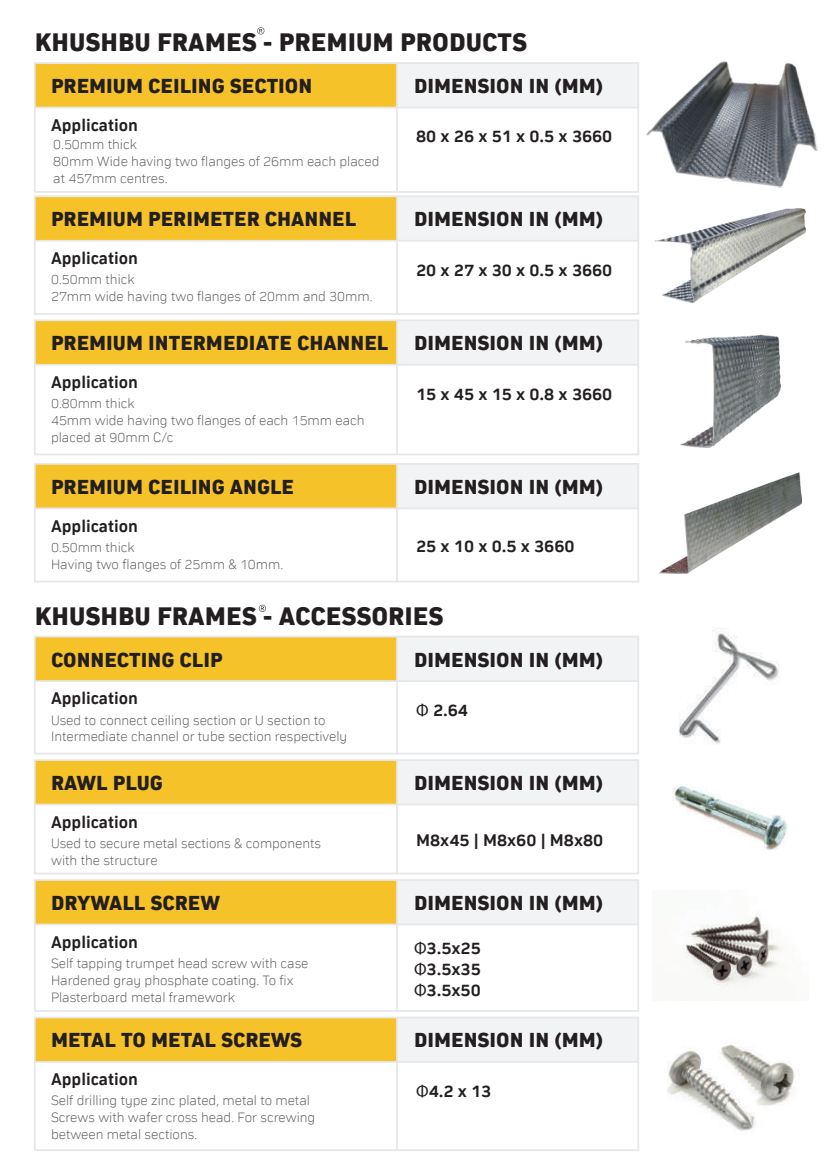
<style>
.page{position:relative;width:829px;height:1166px;background:#fff}
.page>*{position:absolute;margin:0;border:0;box-sizing:border-box;transform-origin:0 0}
.t1{font:26.25px "asse Regular 7";color:#231f20}
.t2{font:21px "asse Regular 7";color:#231f20}
.t3{font:17.5px/21px "asse Regular 5";color:#231f20;text-align:justify}
.t4{font:14px/16.8px "asse Regular 4";color:#57585a}
.s1{font-family:"Myriad Pro"}
</style>
<div class="page">
<div style="left:35px;top:636px;width:362px;height:45px;background:#f6c229"></div>
<div style="left:397px;top:636px;width:241px;height:45px;background:#f2f3f4"></div>
<div style="left:34px;top:636px;width:605px;height:118px;border:2px solid #e6e7e9"></div>
<hr style="left:35px;top:680px;width:603px;height:2px;background:#e6e7e9">
<hr style="left:396px;top:636px;width:2px;height:117px;background:#e6e7e9">
<div style="left:35px;top:760px;width:362px;height:44px;background:#f6c229"></div>
<div style="left:397px;top:760px;width:241px;height:44px;background:#f2f3f4"></div>
<div style="left:34px;top:759px;width:605px;height:115px;border:2px solid #e6e7e9"></div>
<hr style="left:35px;top:804px;width:603px;height:1px;background:#e6e7e9">
<hr style="left:396px;top:760px;width:2px;height:113px;background:#e6e7e9">
<div style="left:35px;top:880px;width:362px;height:44px;background:#f6c229"></div>
<div style="left:397px;top:880px;width:241px;height:44px;background:#f2f3f4"></div>
<div style="left:34px;top:879px;width:605px;height:133px;border:2px solid #e6e7e9"></div>
<hr style="left:35px;top:923px;width:603px;height:2px;background:#e6e7e9">
<hr style="left:396px;top:880px;width:2px;height:131px;background:#e6e7e9">
<div style="left:35px;top:1017px;width:362px;height:45px;background:#f6c229"></div>
<div style="left:397px;top:1017px;width:241px;height:45px;background:#f2f3f4"></div>
<div style="left:34px;top:1016px;width:605px;height:135px;border:2px solid #e6e7e9"></div>
<hr style="left:35px;top:1061px;width:603px;height:2px;background:#e6e7e9">
<hr style="left:396px;top:1017px;width:2px;height:133px;background:#e6e7e9">
<div style="left:35px;top:196px;width:362px;height:45px;background:#f6c229"></div>
<div style="left:397px;top:196px;width:241px;height:45px;background:#f2f3f4"></div>
<div style="left:34px;top:195px;width:605px;height:120px;border:2px solid #e6e7e9"></div>
<hr style="left:35px;top:240px;width:603px;height:2px;background:#e6e7e9">
<hr style="left:396px;top:196px;width:2px;height:118px;background:#e6e7e9">
<div style="left:35px;top:320px;width:362px;height:45px;background:#f6c229"></div>
<div style="left:397px;top:320px;width:241px;height:45px;background:#f2f3f4"></div>
<div style="left:34px;top:319px;width:605px;height:136px;border:2px solid #e6e7e9"></div>
<hr style="left:35px;top:364px;width:603px;height:2px;background:#e6e7e9">
<hr style="left:396px;top:320px;width:2px;height:134px;background:#e6e7e9">
<div style="left:35px;top:464px;width:362px;height:44px;background:#f6c229"></div>
<div style="left:397px;top:464px;width:241px;height:44px;background:#f2f3f4"></div>
<div style="left:34px;top:463px;width:605px;height:119px;border:2px solid #e6e7e9"></div>
<hr style="left:35px;top:507px;width:603px;height:2px;background:#e6e7e9">
<hr style="left:396px;top:464px;width:2px;height:117px;background:#e6e7e9">
<div style="left:35px;top:63px;width:362px;height:45px;background:#f6c229"></div>
<div style="left:397px;top:63px;width:241px;height:45px;background:#f2f3f4"></div>
<div style="left:34px;top:62px;width:605px;height:131px;border:2px solid #e6e7e9"></div>
<hr style="left:35px;top:107px;width:603px;height:1px;background:#e6e7e9">
<hr style="left:396px;top:63px;width:2px;height:129px;background:#e6e7e9">
<svg style="left:257px;top:27px;width:7px;height:7px"></svg>
<svg style="left:259px;top:605px;width:7px;height:7px"></svg>
<img style="left:638px;top:61px;width:180px;height:143px">
<img style="left:680px;top:335px;width:100px;height:112px">
<img style="left:654px;top:208px;width:151px;height:94px">
<img style="left:659px;top:472px;width:142px;height:101px">
<img style="left:678px;top:628px;width:101px;height:116px">
<img style="left:672px;top:786px;width:115px;height:64px">
<img style="left:684px;top:916px;width:97px;height:70px">
<img style="left:667px;top:1044px;width:129px;height:87px">
<h1 class="t1" style="left:35px;top:26px;width:493px">KHUSHBU FRAMES - PREMIUM PRODUCTS</h1>
<h2 class="t2" style="left:51px;top:74px;width:263px">PREMIUM CEILING SECTION</h2>
<p class="t3" style="left:51px;top:114px;width:88px">Application</p>
<p class="t4" style="left:53px;top:136px;width:327px">0.50mm thick<br>80mm Wide having two flanges of 26mm each placed at 457mm centres.</p>
<h2 class="t2" style="left:51px;top:207px;width:306px">PREMIUM PERIMETER CHANNEL</h2>
<p class="t3" style="left:51px;top:247px;width:88px">Application</p>
<p class="t4" style="left:51px;top:271px;width:323px">0.50mm thick<br>27mm wide having two flanges of 20mm and 30mm.</p>
<h2 class="t2" style="left:51px;top:331px;width:339px">PREMIUM INTERMEDIATE CHANNEL</h2>
<p class="t3" style="left:51px;top:371px;width:88px">Application</p>
<p class="t4" style="left:51px;top:395px;width:315px">0.80mm thick<br>45mm wide having two flanges of each 15mm each placed at 90mm C/c</p>
<h2 class="t2" style="left:51px;top:474px;width:244px">PREMIUM CEILING ANGLE</h2>
<p class="t3" style="left:51px;top:515px;width:88px">Application</p>
<p class="t4" style="left:51px;top:538px;width:234px">0.50mm thick<br>Having two flanges of 25mm &amp; 10mm.</p>
<h2 class="t2" style="left:414px;top:74px;width:191px">DIMENSION IN (MM)</h2>
<p class="t3" style="left:416px;top:126px;width:197px">80 x 26 x 51 x 0.5 x 3660</p>
<h2 class="t2" style="left:414px;top:207px;width:191px">DIMENSION IN (MM)</h2>
<p class="t3" style="left:416px;top:259px;width:197px">20 x 27 x 30 x 0.5 x 3660</p>
<h2 class="t2" style="left:414px;top:331px;width:191px">DIMENSION IN (MM)</h2>
<p class="t3" style="left:416px;top:383px;width:197px">15 x 45 x 15 x 0.8 x 3660</p>
<h2 class="t2" style="left:414px;top:474px;width:191px">DIMENSION IN (MM)</h2>
<p class="t3" style="left:416px;top:535px;width:160px">25 x 10 x 0.5 x 3660</p>
<h1 class="t1" style="left:35px;top:601px;width:410px">KHUSHBU FRAMES - ACCESSORIES</h1>
<h2 class="t2" style="left:51px;top:647px;width:173px">CONNECTING CLIP</h2>
<p class="t3" style="left:51px;top:687px;width:88px">Application</p>
<p class="t4" style="left:51px;top:711px;width:298px">Used to connect ceiling section or U section to<br>Intermediate channel or tube section respectively</p>
<h2 class="t2" style="left:414px;top:647px;width:191px">DIMENSION IN (MM)</h2>
<p class="t3" style="left:416px;top:699px;width:53px"><span class="s1">Φ</span> 2.64</p>
<h2 class="t2" style="left:51px;top:771px;width:113px">RAWL PLUG</h2>
<p class="t3" style="left:51px;top:811px;width:88px">Application</p>
<p class="t4" style="left:51px;top:835px;width:271px">Used to secure metal sections &amp; components with the structure</p>
<h2 class="t2" style="left:51px;top:890px;width:170px">DRYWALL SCREW</h2>
<p class="t3" style="left:51px;top:931px;width:88px">Application</p>
<p class="t4" style="left:51px;top:954px;width:259px">Self tapping trumpet head screw with case<br>Hardened gray phosphate coating. To fix<br>Plasterboard metal framework</p>
<h2 class="t2" style="left:51px;top:1028px;width:253px">METAL TO METAL SCREWS</h2>
<p class="t3" style="left:51px;top:1068px;width:88px">Application</p>
<p class="t4" style="left:51px;top:1092px;width:266px">Self drilling type zinc plated, metal to metal<br>Screws with wafer cross head. For screwing between metal sections.</p>
<h2 class="t2" style="left:414px;top:771px;width:191px">DIMENSION IN (MM)</h2>
<p class="t3" style="left:416px;top:830px;width:189px">M8x45 | M8x60 | M8x80</p>
<h2 class="t2" style="left:414px;top:890px;width:191px">DIMENSION IN (MM)</h2>
<p class="t3" style="left:414px;top:937px;width:68px"><span class="s1">Φ</span>3.5x25<br><span class="s1">Φ</span>3.5x35<br><span class="s1">Φ</span>3.5x50</p>
<h2 class="t2" style="left:414px;top:1028px;width:191px">DIMENSION IN (MM)</h2>
<p class="t3" style="left:416px;top:1080px;width:77px"><span class="s1">Φ</span>4.2 x 13</p>
</div>
